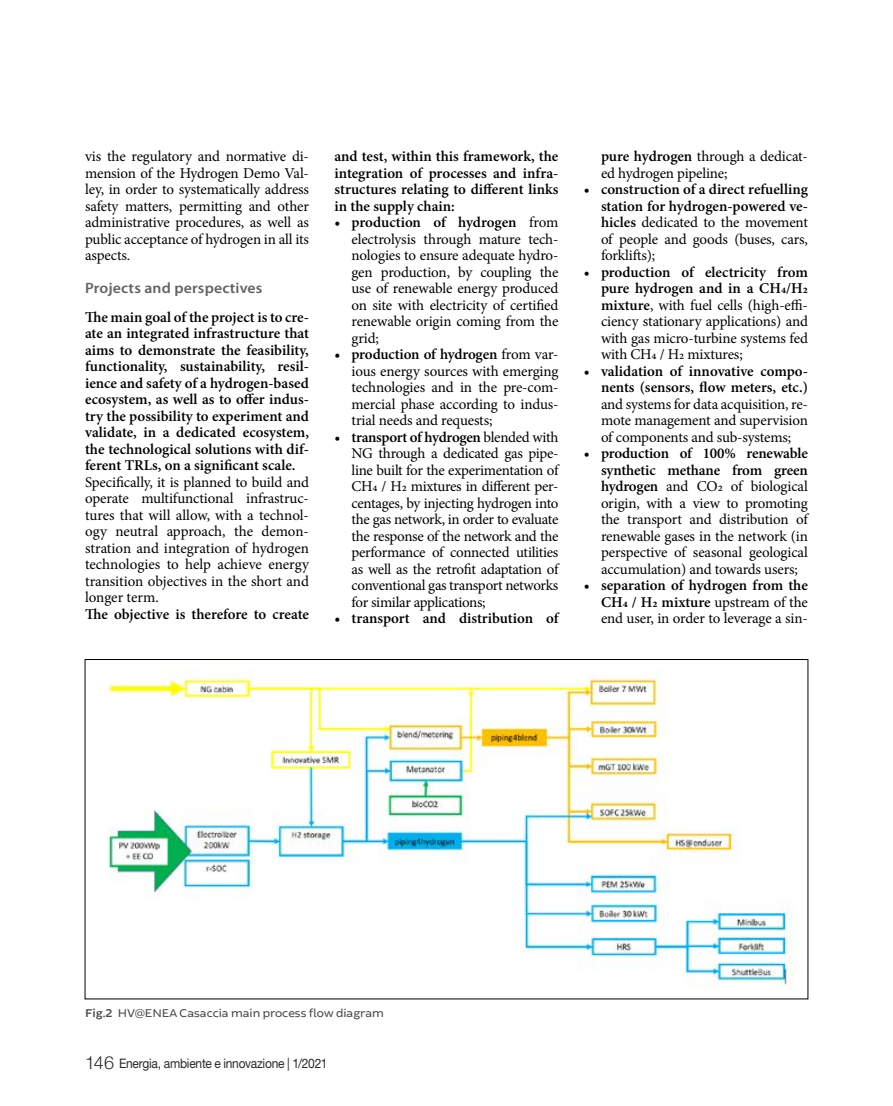
<style>
.page{position:relative;width:893px;height:1106px;background:#fff}
.page>*{position:absolute;margin:0;border:0;box-sizing:border-box;transform-origin:0 0}
._3_col_base_ok{font:15px/16.5px "Minion Pro";letter-spacing:-.01em;color:#000;text-align:justify}
._3_col_base_ok-2{font:600 15px/16.5px "Minion Pro";color:#000;text-align:justify}
._3_col_base_ok-3{font:600 15px "Myriad Pro";letter-spacing:.01em;color:#646363;scale:1.05 1}
.t1{font:13.05px "Helvetica Neue LT Std";letter-spacing:-.02em;color:#282827;scale:.92 1}
.Body_Text___Table{font:12px "Brocha";color:#4a4a49}
.s1{font-weight:600}
.s2{font-weight:400}
.s3{font-family:"Helvetica Neue";font-weight:300;font-size:18px}
</style>
<div class="page">
<img style="left:108px;top:667px;width:686px;height:323px">
<p class="_3_col_base_ok" style="left:85px;top:148px;width:225px">vis the regulatory and normative di&shy;mension of the Hydrogen Demo Val&shy;ley, in order to systematically address safety matters, permitting and other administrative procedures, as well as public acceptance of hydrogen in all its aspects.</p>
<p class="_3_col_base_ok-3" style="left:85px;top:279px;width:170px">Projects and perspectives</p>
<p class="_3_col_base_ok-2" style="left:85px;top:309px;width:225px">The main goal of the project is to cre&shy;ate an integrated infrastructure that aims to demonstrate the feasibility, functionality, sustainability, resil&shy;ience and safety of a hydrogen-based ecosystem, as well as to offer indus&shy;try the possibility to experiment and validate, in a dedicated ecosystem, the technological solutions with dif&shy;ferent TRLs, on a significant scale.</p>
<p class="_3_col_base_ok" style="left:85px;top:474px;width:225px">Specifically, it is planned to build and operate multifunctional infrastruc&shy;tures that will allow, with a technol&shy;ogy neutral approach, the demon&shy;stration and integration of hydrogen technologies to help achieve energy transition objectives in the short and longer term.</p>
<p class="_3_col_base_ok-2" style="left:85px;top:606px;width:225px">The objective is therefore to create</p>
<p class="_3_col_base_ok-2" style="left:334px;top:148px;width:225px">and test, within this framework, the integration of processes and infra&shy;structures relating to different links in the supply chain:</p>
<p class="_3_col_base_ok" style="left:351px;top:214px;width:208px;text-indent:-17px"><span class="s1">• production of hydrogen</span> from electrolysis through mature tech&shy;nologies to ensure adequate hydro&shy;gen production, by coupling the use of renewable energy produced on site with electricity of certified renewable origin coming from the grid;</p>
<p class="_3_col_base_ok" style="left:351px;top:346px;width:208px;text-indent:-17px"><span class="s1">• production of hydrogen</span> from var&shy;ious energy sources with emerging technologies and in the pre-com&shy;mercial phase according to indus&shy;trial needs and requests;</p>
<p class="_3_col_base_ok" style="left:351px;top:429px;width:208px;text-indent:-17px"><span class="s1">• transport of hydrogen</span> blended with NG through a dedicated gas pipe&shy;line built for the experimentation of CH4 / H2 mixtures in different per&shy;centages, by injecting hydrogen into the gas network, in order to evaluate the response of the network and the performance of connected utilities as well as the retrofit adaptation of conventional gas transport networks for similar applications;</p>
<p class="_3_col_base_ok-2" style="left:334px;top:610px;width:225px">• transport and distribution of</p>
<p class="_3_col_base_ok" style="left:601px;top:148px;width:208px"><span class="s1">pure hydrogen</span> through a dedicat&shy;ed hydrogen pipeline;</p>
<p class="_3_col_base_ok-2" style="left:601px;top:181px;width:208px;text-indent:-17px">• construction of a direct refuelling station for hydrogen-powered ve&shy;hicles <span class="s2">dedicated to the movement of people and goods (buses, cars, forklifts);</span></p>
<p class="_3_col_base_ok" style="left:601px;top:264px;width:208px;text-indent:-17px"><span class="s1">• production of electricity from pure hydrogen and in a CH4/H2 mixture</span>, with fuel cells (high-effi&shy;ciency stationary applications) and with gas micro-turbine systems fed with CH4 / H2 mixtures;</p>
<p class="_3_col_base_ok" style="left:601px;top:363px;width:208px;text-indent:-17px"><span class="s1">• validation of innovative compo&shy;nents (sensors, flow meters, etc.) </span>and systems for data acquisition, re&shy;mote management and supervision of components and sub-systems;</p>
<p class="_3_col_base_ok" style="left:601px;top:445px;width:208px;text-indent:-17px"><span class="s1">• production of 100% renewable synthetic methane from green hydrogen</span> and CO2 of biological origin, with a view to promoting the transport and distribution of renewable gases in the network (in perspective of seasonal geological accumulation) and towards users;</p>
<p class="_3_col_base_ok" style="left:601px;top:577px;width:208px;text-indent:-17px"><span class="s1">• separation of hydrogen from the CH4 / H2 mixture</span> upstream of the end user, in order to leverage a sin-</p>
<p class="Body_Text___Table" style="left:85px;top:1006px;width:300px"><span class="s1">Fig.2</span> HV@ENEA Casaccia main process flow diagram</p>
<p class="t1" style="left:85px;top:1056px;width:265px"><span class="s3">146</span> Energia, ambiente e innovazione | 1/2021</p>
</div>
